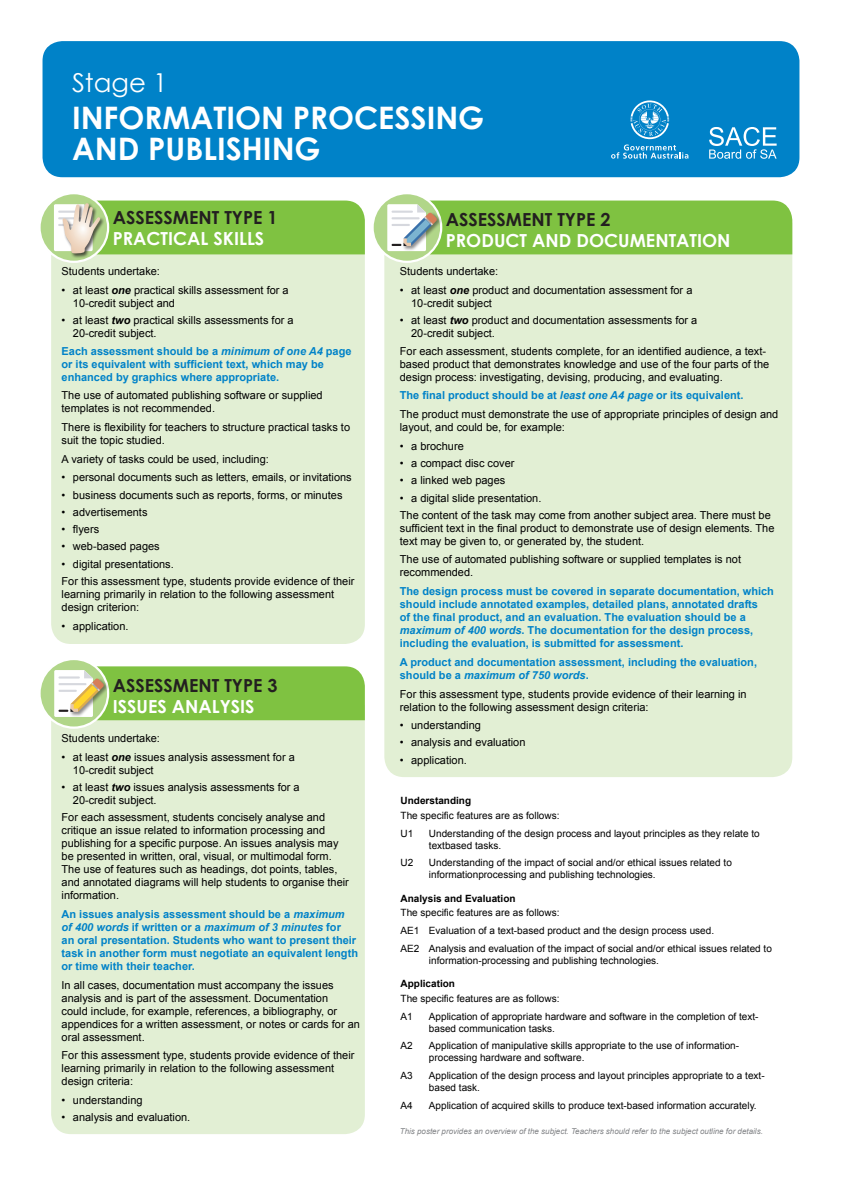
<style>
.page{position:relative;width:842px;height:1191px;background:#fff}
.page>*{position:absolute;margin:0;border:0;box-sizing:border-box;transform-origin:0 0}
.t1{font:700 31px/31px "Century Gothic";color:#fff}
.t2{font:26px "Century Gothic";color:#fff}
.t3{font:700 18px/21px "Century Gothic";color:#231f20}
.t4{font:700 18px/21px "Century Gothic";color:#fff}
.Body_Text{font:11px/13px "Arial";color:#000}
.Body_Text-2{font:700 11px/13px "Arial";color:#0082c8}
.Codes{font:10px/12px "Arial";color:#000}
.Code_no_intent{font:10px "Arial";color:#000}
.Code_heading{font:700 10px "Arial";color:#000}
.t5{font:italic 8px "Arial";color:#808285}
.s1{color:#fff}
.s2{font-weight:700;font-style:italic}
.s3{font-style:italic}
.s4{color:#231f20}
</style>
<div class="page">
<div style="left:51px;top:720px;width:314px;height:414px;background:#e2efd4"></div>
<div style="left:40px;top:659px;width:68px;height:68px;background:#b1d689;border-radius:50%"></div>
<div style="left:38px;top:658px;width:71px;height:71px;border:2px solid #fff;border-radius:50%"></div>
<svg style="left:54px;top:666px;width:311px;height:54px;background:#8fc757"></svg>
<div style="left:384px;top:254px;width:408px;height:523px;background:#e2efd4"></div>
<div style="left:51px;top:254px;width:314px;height:390px;background:#e2efd4"></div>
<svg style="left:40px;top:193px;width:68px;height:69px"></svg>
<div style="left:38px;top:192px;width:71px;height:71px;border:2px solid #fff;border-radius:50%"></div>
<div style="left:62px;top:202px;width:43px;height:56px;background:#231f20;opacity:.75"></div>
<svg style="left:54px;top:200px;width:311px;height:54px;background:#8fc659"></svg>
<div style="left:43px;top:41px;width:756px;height:136px;background:#0082c8;border-radius:20px"></div>
<svg style="left:709px;top:127px;width:68px;height:32px"></svg>
<svg style="left:611px;top:100px;width:77px;height:59px"></svg>
<svg style="left:373px;top:193px;width:68px;height:69px"></svg>
<div style="left:371px;top:192px;width:71px;height:71px;border:2px solid #fff;border-radius:50%"></div>
<svg style="left:387px;top:200px;width:405px;height:54px;background:#8ac554"></svg>
<p class="t2" style="left:72px;top:64px;width:97px">Stage 1</p>
<p class="t1" style="left:72px;top:101px;width:414px">INFORMATION PROCESSING<br>AND PUBLISHING</p>
<p class="t3" style="left:113px;top:206px;width:166px">ASSESSMENT TYPE 1<br><span class="s1">PRACTICAL SKILLS</span></p>
<p class="Body_Text" style="left:62px;top:265px;width:100px">Students undertake:</p>
<p class="Body_Text" style="left:73px;top:284px;width:217px;text-indent:-11px">• at least <span class="s2">one</span> practical skills assessment for a<br>10-credit subject and</p>
<p class="Body_Text" style="left:73px;top:314px;width:222px;text-indent:-11px">• at least <span class="s2">two</span> practical skills assessments for a<br>20-credit subject.</p>
<p class="Body_Text-2" style="left:62px;top:345px;width:291px">Each assessment should be a <span class="s3">minimum of one A4</span> page or its equivalent with sufficient text, which may be enhanced by graphics where appropriate.</p>
<p class="Body_Text" style="left:62px;top:389px;width:263px">The use of automated publishing software or supplied templates is not recommended.</p>
<p class="Body_Text" style="left:62px;top:421px;width:290px">There is flexibility for teachers to structure practical tasks to suit the topic studied.</p>
<p class="Body_Text" style="left:62px;top:452px;width:209px">A variety of tasks could be used, including:</p>
<p class="Body_Text" style="left:62px;top:471px;width:292px">• personal documents such as letters, emails, or invitations</p>
<p class="Body_Text" style="left:62px;top:488px;width:282px">• business documents such as reports, forms, or minutes</p>
<p class="Body_Text" style="left:62px;top:505px;width:87px">• advertisements</p>
<p class="Body_Text" style="left:62px;top:523px;width:39px">• flyers</p>
<p class="Body_Text" style="left:62px;top:540px;width:100px">• web-based pages</p>
<p class="Body_Text" style="left:62px;top:557px;width:114px">• digital presentations.</p>
<p class="Body_Text" style="left:62px;top:574px;width:294px">For this assessment type, students provide evidence of their learning primarily in relation to the following assessment design criterion:</p>
<p class="Body_Text" style="left:62px;top:619px;width:68px">• application.</p>
<p class="t3" style="left:113px;top:673px;width:166px">ASSESSMENT TYPE 3<br><span class="s1">ISSUES ANALYSIS</span></p>
<p class="Body_Text" style="left:62px;top:731px;width:100px">Students undertake:</p>
<p class="Body_Text" style="left:73px;top:750px;width:223px;text-indent:-11px">• at least <span class="s2">one</span> issues analysis assessment for a<br>10-credit subject</p>
<p class="Body_Text" style="left:73px;top:780px;width:228px;text-indent:-11px">• at least <span class="s2">two</span> issues analysis assessments for a<br>20-credit subject.</p>
<p class="Body_Text" style="left:62px;top:811px;width:289px">For each assessment, students concisely analyse and critique an issue related to information processing and publishing for a specific purpose. An issues analysis may be presented in written, oral, visual, or multimodal form.<br>The use of features such as headings, dot points, tables, and annotated diagrams will help students to organise their information.</p>
<p class="Body_Text-2" style="left:62px;top:908px;width:298px">An issues analysis assessment should be a <span class="s3">maximum<br>of 400 words</span> if written or a <span class="s3">maximum of 3 minutes</span> for<br>an oral presentation. Students who want to present their task in another form must negotiate an equivalent length or time with their teacher.</p>
<p class="Body_Text" style="left:62px;top:978px;width:300px">In all cases, documentation must accompany the issues analysis and is part of the assessment. Documentation<br>could include, for example, references, a bibliography, or appendices for a written assessment, or notes or cards for an oral assessment.</p>
<p class="Body_Text" style="left:62px;top:1049px;width:294px">For this assessment type, students provide evidence of their learning primarily in relation to the following assessment design criteria:</p>
<p class="Body_Text" style="left:62px;top:1093px;width:83px">• understanding</p>
<p class="Body_Text" style="left:62px;top:1111px;width:130px">• analysis and evaluation.</p>
<p class="t4" style="left:446px;top:208px;width:286px"><span class="s4">ASSESSMENT TYPE 2<br></span>PRODUCT AND DOCUMENTATION</p>
<p class="Body_Text" style="left:400px;top:265px;width:100px">Students undertake:</p>
<p class="Body_Text" style="left:411px;top:284px;width:283px;text-indent:-11px">• at least <span class="s2">one</span> product and documentation assessment for a<br>10-credit subject</p>
<p class="Body_Text" style="left:411px;top:314px;width:288px;text-indent:-11px">• at least <span class="s2">two</span> product and documentation assessments for a<br>20-credit subject.</p>
<p class="Body_Text" style="left:400px;top:344px;width:371px">For each assessment, students complete, for an identified audience, a text&shy;based product that demonstrates knowledge and use of the four parts of the design process: investigating, devising, producing, and evaluating.</p>
<p class="Body_Text-2" style="left:400px;top:389px;width:345px">The final product should be at <span class="s3">least one A4 page</span> or its equivalent.</p>
<p class="Body_Text" style="left:400px;top:408px;width:380px">The product must demonstrate the use of appropriate principles of design and layout, and could be, for example:</p>
<p class="Body_Text" style="left:400px;top:439px;width:65px">• a brochure</p>
<p class="Body_Text" style="left:400px;top:457px;width:116px">• a compact disc cover</p>
<p class="Body_Text" style="left:400px;top:474px;width:107px">• a linked web pages</p>
<p class="Body_Text" style="left:400px;top:491px;width:143px">• a digital slide presentation.</p>
<p class="Body_Text" style="left:400px;top:508px;width:376px">The content of the task may come from another subject area. There must be sufficient text in the final product to demonstrate use of design elements. The text may be given to, or generated by, the student.</p>
<p class="Body_Text" style="left:400px;top:553px;width:343px">The use of automated publishing software or supplied templates is not recommended.</p>
<p class="Body_Text-2" style="left:400px;top:585px;width:376px">The design process must be covered in separate documentation, which should include annotated examples, detailed plans, annotated drafts<br>of the final product, and an evaluation. The evaluation should be a <span class="s3">maximum of 400 words</span>. The documentation for the design process, including the evaluation, is submitted for assessment.</p>
<p class="Body_Text-2" style="left:400px;top:656px;width:359px">A product and documentation assessment, including the evaluation, should be a <span class="s3">maximum of 750 words</span>.</p>
<p class="Body_Text" style="left:400px;top:687px;width:348px">For this assessment type, students provide evidence of their learning in relation to the following assessment design criteria:</p>
<p class="Body_Text" style="left:400px;top:719px;width:83px">• understanding</p>
<p class="Body_Text" style="left:400px;top:736px;width:127px">• analysis and evaluation</p>
<p class="Body_Text" style="left:400px;top:753px;width:68px">• application.</p>
<p class="Code_heading" style="left:401px;top:794px;width:72px">Understanding</p>
<p class="Code_no_intent" style="left:401px;top:809px;width:160px">The specific features are as follows:</p>
<p class="Codes" style="left:401px;top:827px;width:14px">U1</p>
<p class="Codes" style="left:429px;top:827px;width:332px">Understanding of the design process and layout principles as they relate to textbased tasks.</p>
<p class="Codes" style="left:401px;top:857px;width:14px">U2</p>
<p class="Codes" style="left:429px;top:857px;width:304px">Understanding of the impact of social and/or ethical issues related to informationprocessing and publishing technologies.</p>
<p class="Code_heading" style="left:401px;top:891px;width:117px">Analysis and Evaluation</p>
<p class="Code_no_intent" style="left:401px;top:906px;width:160px">The specific features are as follows:</p>
<p class="Codes" style="left:401px;top:924px;width:315px">AE1 Evaluation of a text-based product and the design process used.</p>
<p class="Codes" style="left:429px;top:942px;width:344px;text-indent:-28px">AE2 Analysis and evaluation of the impact of social and/or ethical issues related to information-processing and publishing technologies.</p>
<p class="Code_heading" style="left:401px;top:977px;width:56px">Application</p>
<p class="Code_no_intent" style="left:401px;top:992px;width:160px">The specific features are as follows:</p>
<p class="Codes" style="left:401px;top:1010px;width:14px">A1</p>
<p class="Codes" style="left:429px;top:1010px;width:331px">Application of appropriate hardware and software in the completion of text&shy;based communication tasks.</p>
<p class="Codes" style="left:401px;top:1040px;width:14px">A2</p>
<p class="Codes" style="left:429px;top:1040px;width:312px">Application of manipulative skills appropriate to the use of information&shy;processing hardware and software.</p>
<p class="Codes" style="left:401px;top:1069px;width:14px">A3</p>
<p class="Codes" style="left:429px;top:1069px;width:337px">Application of the design process and layout principles appropriate to a text&shy;based task.</p>
<p class="Codes" style="left:401px;top:1099px;width:14px">A4</p>
<p class="Codes" style="left:429px;top:1099px;width:329px">Application of acquired skills to produce text-based information accurately.</p>
<p class="t5" style="left:400px;top:1126px;width:364px">This poster provides an overview of the subject. Teachers should refer to the subject outline for details.</p>
</div>
